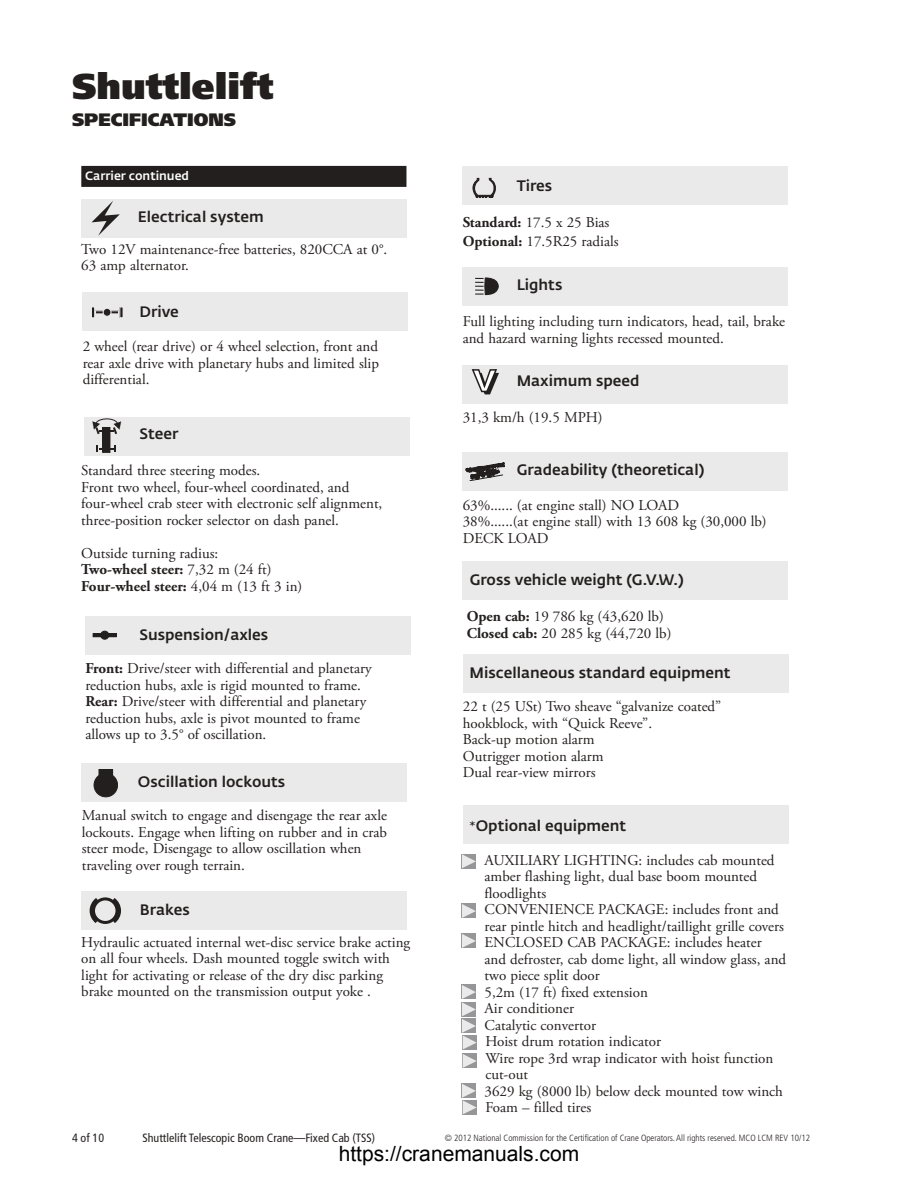
<style>
.page{position:relative;width:918px;height:1188px;background:#fff}
.page>*{position:absolute;margin:0;border:0;box-sizing:border-box;transform-origin:0 0}
.t1{font:900 36px "Frutiger LT Std";color:#241f1f}
.t2{font:500 33px "Fedra Sans Pro";letter-spacing:-.01em;color:#241f1f}
.t3{font:900 18px "Frutiger LT Std";color:#241f1f}
.t4{font:15px/16.5px "Adobe Garamond Pro";color:#241f1f}
.t5{font:500 15px "Fedra Sans Pro";color:#241f1f}
.t6{font:condensed 12px "Frutiger LT Std";color:#241f1f}
.t7{font:500 12px "Fedra Sans Pro";color:#fff}
.t8{font:300 condensed 9px "Frutiger LT Std";color:#241f1f}
.s1{font-weight:700}
.s2{font-family:"Adobe Garamond Pro";font-weight:700}
</style>
<div class="page">
<div style="left:81px;top:199px;width:325px;height:39px;background:#ebeaea"></div>
<div style="left:83px;top:292px;width:325px;height:39px;background:#ebeaea"></div>
<div style="left:84px;top:417px;width:325px;height:39px;background:#ebeaea"></div>
<div style="left:463px;top:166px;width:325px;height:39px;background:#ebeaea"></div>
<div style="left:81px;top:891px;width:325px;height:39px;background:#ebeaea"></div>
<div style="left:85px;top:616px;width:326px;height:39px;background:#ebeaea"></div>
<div style="left:463px;top:267px;width:325px;height:39px;background:#ebeaea"></div>
<div style="left:463px;top:365px;width:325px;height:39px;background:#ebeaea"></div>
<div style="left:463px;top:452px;width:325px;height:39px;background:#ebeaea"></div>
<div style="left:463px;top:562px;width:325px;height:38px;background:#ebeaea"></div>
<div style="left:463px;top:654px;width:325px;height:39px;background:#ebeaea"></div>
<svg style="left:92px;top:201px;width:28px;height:35px"></svg>
<div style="left:95px;top:310px;width:24px;height:4px;border:1px solid #ebeaea"></div>
<div style="left:91px;top:306px;width:4px;height:12px;border:1px solid #ebeaea"></div>
<div style="left:119px;top:306px;width:5px;height:12px;border:1px solid #ebeaea"></div>
<div style="left:103px;top:308px;width:8px;height:8px;background:#241f1f;border-radius:50%"></div>
<div style="left:103px;top:308px;width:9px;height:9px;border:1px solid #ebeaea;border-radius:50%"></div>
<svg style="left:97px;top:445px;width:19px;height:7px"></svg>
<div style="left:103px;top:428px;width:7px;height:24px;background:#241f1f"></div>
<div style="left:102px;top:427px;width:8px;height:26px;border:1px solid #241f1f"></div>
<svg style="left:93px;top:419px;width:28px;height:15px"></svg>
<svg style="left:472px;top:178px;width:24px;height:20px"></svg>
<svg style="left:90px;top:897px;width:31px;height:27px"></svg>
<svg style="left:475px;top:277px;width:24px;height:18px"></svg>
<svg style="left:472px;top:369px;width:27px;height:25px"></svg>
<svg style="left:466px;top:462px;width:39px;height:19px"></svg>
<div style="left:81px;top:763px;width:325px;height:39px;background:#ebeaea"></div>
<div style="left:94px;top:773px;width:24px;height:24px;background:#241f1f;border-radius:50%"></div>
<div style="left:94px;top:773px;width:24px;height:24px;border:1px solid #241f1f;border-radius:50%"></div>
<div style="left:99px;top:769px;width:14px;height:9px;background:#241f1f"></div>
<div style="left:463px;top:805px;width:325px;height:39px;background:#ebeaea"></div>
<div style="left:81px;top:166px;width:325px;height:21px;background:#241f1f"></div>
<svg style="left:462px;top:854px;width:14px;height:14px"></svg>
<svg style="left:462px;top:904px;width:14px;height:14px"></svg>
<svg style="left:462px;top:934px;width:14px;height:14px"></svg>
<svg style="left:462px;top:985px;width:15px;height:83px"></svg>
<svg style="left:462px;top:1084px;width:15px;height:30px"></svg>
<div style="left:93px;top:633px;width:24px;height:4px;border:1px solid #241f1f"></div>
<div style="left:101px;top:631px;width:8px;height:8px;background:#241f1f;border-radius:50%"></div>
<div style="left:100px;top:631px;width:9px;height:9px;border:1px solid #241f1f;border-radius:50%"></div>
<h1 class="t1" style="left:72px;top:64px;width:203px">Shuttlelift</h1>
<p class="t3" style="left:72px;top:109px;width:166px">SPECIFICATIONS</p>
<h2 class="t2" style="left:83px;top:66px;width:225px">Specifications</h2>
<p class="t7" style="left:85px;top:168px;width:106px">Carrier continued</p>
<p class="t5" style="left:517px;top:176px;width:37px">Tires</p>
<p class="t4" style="left:463px;top:213px;width:158px;line-height:18.6px"><span class="s1">Standard:</span> 17.5 x 25 Bias<br><span class="s1">Optional:</span> 17.5R25 radials</p>
<p class="t5" style="left:138px;top:207px;width:127px">Electrical system</p>
<p class="t4" style="left:81px;top:241px;width:308px">Two 12V maintenance-free batteries, 820CCA at 0°.<br>63 amp alternator.</p>
<p class="t5" style="left:139px;top:302px;width:41px">Drive</p>
<p class="t4" style="left:83px;top:339px;width:298px;text-align:justify">2 wheel (rear drive) or 4 wheel selection, front and rear axle drive with planetary hubs and limited slip differential.</p>
<p class="t5" style="left:517px;top:275px;width:47px">Lights</p>
<p class="t4" style="left:463px;top:314px;width:324px">Full lighting including turn indicators, head, tail, brake and hazard warning lights recessed mounted.</p>
<p class="t5" style="left:517px;top:372px;width:124px">Maximum speed</p>
<p class="t4" style="left:463px;top:410px;width:141px">31,3 km/h (19.5 MPH)</p>
<p class="t5" style="left:517px;top:460px;width:189px">Gradeability (theoretical)</p>
<p class="t4" style="left:463px;top:497px;width:306px">63%...... (at engine stall) NO LOAD<br>38%......(at engine stall) with 13 608 kg (30,000 lb)<br>DECK LOAD</p>
<p class="t5" style="left:470px;top:571px;width:216px">Gross vehicle weight (G.V.W.)</p>
<p class="t4" style="left:467px;top:609px;width:206px"><span class="s1">Open cab:</span> 19 786 kg (43,620 lb)<br><span class="s1">Closed cab:</span> 20 285 kg (44,720 lb)</p>
<p class="t5" style="left:470px;top:663px;width:262px">Miscellaneous standard equipment</p>
<p class="t4" style="left:463px;top:699px;width:260px">22 t (25 USt) Two sheave “galvanize coated” hookblock, with “Quick Reeve”.<br>Back-up motion alarm<br>Outrigger motion alarm<br>Dual rear-view mirrors</p>
<p class="t5" style="left:139px;top:424px;width:41px">Steer</p>
<p class="t4" style="left:81px;top:463px;width:303px">Standard three steering modes.<br>Front two wheel, four-wheel coordinated, and four-wheel crab steer with electronic self alignment, three-position rocker selector on dash panel.</p>
<p class="t4" style="left:81px;top:545px;width:223px">Outside turning radius:<br><span class="s1">Two-wheel steer:</span> 7,32 m (24 ft)<br><span class="s1">Four-wheel steer:</span> 4,04 m (13 ft 3 in)</p>
<p class="t5" style="left:139px;top:626px;width:130px">Suspension/axles</p>
<p class="t4" style="left:85px;top:661px;width:288px"><span class="s1">Front:</span> Drive/steer with differential and planetary reduction hubs, axle is rigid mounted to frame.<br><span class="s1">Rear:</span> Drive/steer with differential and planetary reduction hubs, axle is pivot mounted to frame allows up to 3.5° of oscillation.</p>
<p class="t5" style="left:138px;top:772px;width:149px">Oscillation lockouts</p>
<p class="t4" style="left:82px;top:808px;width:307px">Manual switch to engage and disengage the rear axle lockouts. Engage when lifting on rubber and in crab steer mode, Disengage to allow oscillation when traveling over rough terrain.</p>
<p class="t5" style="left:470px;top:816px;width:158px"><span class="s2">*</span>Optional equipment</p>
<p class="t4" style="left:485px;top:852px;width:303px">AUXILIARY LIGHTING: includes cab mounted amber flashing light, dual base boom mounted floodlights<br>CONVENIENCE PACKAGE: includes front and rear pintle hitch and headlight/taillight grille covers<br>ENCLOSED CAB PACKAGE: includes heater and defroster, cab dome light, all window glass, and two piece split door<br>5,2m (17 ft) fixed extension<br>Air conditioner<br>Catalytic convertor<br>Hoist drum rotation indicator<br>Wire rope 3rd wrap indicator with hoist function cut-out<br>3629 kg (8000 lb) below deck mounted tow winch<br>Foam – filled tires</p>
<p class="t5" style="left:140px;top:900px;width:52px">Brakes</p>
<p class="t4" style="left:81px;top:934px;width:330px">Hydraulic actuated internal wet-disc service brake acting on all four wheels. Dash mounted toggle switch with light for activating or release of the dry disc parking brake mounted on the transmission output yoke .</p>
<p class="t6" style="left:72px;top:1130px;width:34px">4 of 10</p>
<p class="t6" style="left:142px;top:1130px;width:234px">Shuttlelift Telescopic Boom Crane—Fixed Cab (TSS)</p>
<p class="t8" style="left:445px;top:1133px;width:367px">© 2012 National Commission for the Certification of Crane Operators. All rights reserved. MCO LCM REV 10/12</p>
</div>
